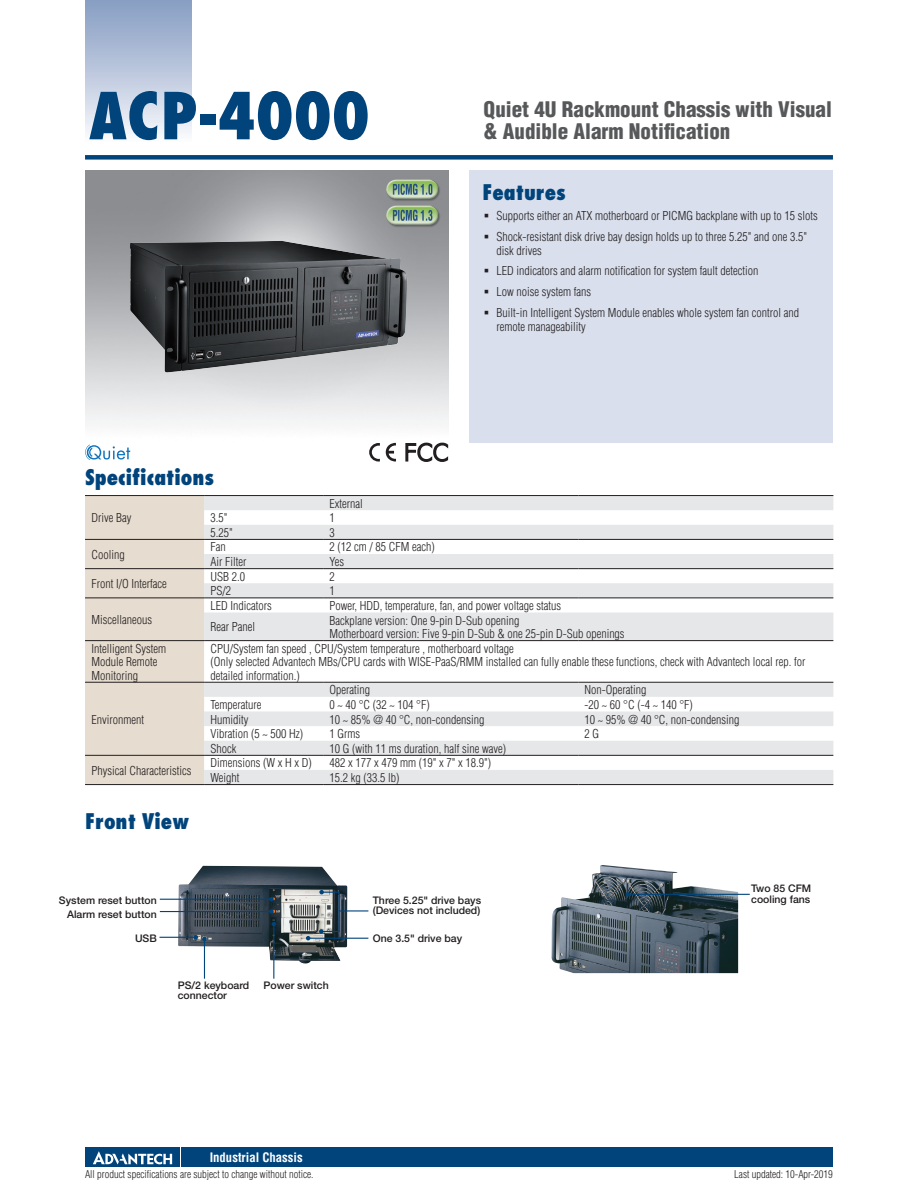
<style>
.page{position:relative;width:918px;height:1188px;background:#fff}
.page>*{position:absolute;margin:0;border:0;box-sizing:border-box;transform-origin:0 0}
.t1{font:800 condensed 63px "Futura";color:#00447b}
.t2{font:900 condensed 21px/22.5px "Helvetica";color:#57585a}
.t3{font:800 condensed 21px "Futura";color:#00447b}
.t4{font:700 condensed 12.75px "Helvetica";color:#fff}
.t5{font:300 condensed 12px/13.5px "Helvetica";color:#231f20}
.t6{font:500 10.5px/14.2px "Helvetica Neue";color:#231f20;text-align:right}
.t7{font:300 condensed 10.5px "Helvetica";color:#231f20}
</style>
<div class="page">
<div style="left:85px;top:155px;width:748px;height:5px;background:#00447b"></div>
<div style="left:85px;top:0;width:106px;height:143px;background:linear-gradient(to bottom,#849bc1,#f9fafc)"></div>
<div style="left:182px;top:1147px;width:651px;height:20px;background:#00447b"></div>
<div style="left:85px;top:1147px;width:95px;height:20px;background:#00447b"></div>
<svg style="left:93px;top:1151px;width:79px;height:14px"></svg>
<div style="left:470px;top:170px;width:363px;height:272px;background:#d9dfec"></div>
<div style="left:85px;top:496px;width:119px;height:288px;background:#e6dccf"></div>
<svg style="left:204px;top:496px;width:629px;height:288px;fill:#e7e8ea"></svg>
<hr style="left:85px;top:784px;width:119px;height:1px;background:#231f20">
<hr style="left:204px;top:784px;width:119px;height:1px;background:#231f20">
<hr style="left:323px;top:784px;width:255px;height:1px;background:#231f20">
<hr style="left:578px;top:784px;width:255px;height:1px;background:#231f20">
<hr style="left:85px;top:495px;width:119px;height:1px;background:#231f20">
<hr style="left:204px;top:495px;width:119px;height:1px;background:#231f20">
<hr style="left:323px;top:495px;width:255px;height:1px;background:#231f20">
<hr style="left:578px;top:495px;width:255px;height:1px;background:#231f20">
<hr style="left:85px;top:539px;width:119px;height:1px;background:#231f20">
<hr style="left:204px;top:539px;width:119px;height:1px;background:#231f20">
<hr style="left:323px;top:539px;width:255px;height:1px;background:#231f20">
<hr style="left:578px;top:539px;width:255px;height:1px;background:#231f20">
<hr style="left:85px;top:568px;width:119px;height:1px;background:#231f20">
<hr style="left:204px;top:568px;width:119px;height:1px;background:#231f20">
<hr style="left:323px;top:568px;width:255px;height:1px;background:#231f20">
<hr style="left:578px;top:568px;width:255px;height:1px;background:#231f20">
<hr style="left:85px;top:598px;width:119px;height:1px;background:#231f20">
<hr style="left:204px;top:598px;width:119px;height:1px;background:#231f20">
<hr style="left:323px;top:598px;width:255px;height:1px;background:#231f20">
<hr style="left:578px;top:598px;width:255px;height:1px;background:#231f20">
<hr style="left:85px;top:640px;width:119px;height:1px;background:#231f20">
<hr style="left:85px;top:682px;width:119px;height:1px;background:#231f20">
<hr style="left:85px;top:755px;width:119px;height:1px;background:#231f20">
<hr style="left:204px;top:640px;width:119px;height:1px;background:#231f20">
<hr style="left:323px;top:640px;width:255px;height:1px;background:#231f20">
<hr style="left:578px;top:640px;width:255px;height:1px;background:#231f20">
<hr style="left:204px;top:682px;width:119px;height:1px;background:#231f20">
<hr style="left:323px;top:682px;width:255px;height:1px;background:#231f20">
<hr style="left:578px;top:682px;width:255px;height:1px;background:#231f20">
<hr style="left:204px;top:755px;width:119px;height:1px;background:#231f20">
<hr style="left:323px;top:755px;width:255px;height:1px;background:#231f20">
<hr style="left:578px;top:755px;width:255px;height:1px;background:#231f20">
<img style="left:551px;top:865px;width:187px;height:108px">
<hr style="left:628px;top:894px;width:122px;height:1px;background:#00447b">
<svg style="left:625px;top:892px;width:5px;height:5px"></svg>
<img style="left:178px;top:866px;width:169px;height:97px">
<hr style="left:160px;top:899px;width:111px;height:1px;background:#00447b">
<svg style="left:269px;top:897px;width:5px;height:4px"></svg>
<hr style="left:160px;top:911px;width:111px;height:1px;background:#00447b">
<svg style="left:269px;top:909px;width:5px;height:5px"></svg>
<hr style="left:160px;top:937px;width:36px;height:1px;background:#00447b">
<hr style="left:339px;top:910px;width:29px;height:2px;background:#00447b">
<hr style="left:308px;top:938px;width:60px;height:1px;background:#00447b">
<svg style="left:306px;top:936px;width:4px;height:4px"></svg>
<div style="left:321px;top:892px;width:19px;height:40px;border:1px solid #00447b"></div>
<svg style="left:319px;top:890px;width:5px;height:4px"></svg>
<svg style="left:319px;top:929px;width:4px;height:5px"></svg>
<hr style="left:204px;top:939px;width:1px;height:40px;background:#00447b">
<svg style="left:194px;top:935px;width:13px;height:6px"></svg>
<hr style="left:273px;top:924px;width:1px;height:55px;background:#00447b">
<svg style="left:272px;top:922px;width:4px;height:4px"></svg>
<img style="left:130px;top:241px;width:277px;height:131px">
<svg style="left:369px;top:443px;width:11px;height:19px"></svg>
<svg style="left:386px;top:443px;width:10px;height:19px"></svg>
<svg style="left:405px;top:442px;width:43px;height:20px"></svg>
<svg style="left:85px;top:444px;width:45px;height:16px"></svg>
<img style="left:375px;top:170px;width:73px;height:27px">
<img style="left:375px;top:197px;width:73px;height:38px">
<h1 class="t1" style="left:89px;top:76px;width:282px">ACP-4000</h1>
<h2 class="t2" style="left:484px;top:98px;width:350px">Quiet 4U Rackmount Chassis with Visual &amp; Audible Alarm Notification</h2>
<h2 class="t3" style="left:482px;top:179px;width:85px">Features</h2>
<h2 class="t3" style="left:85px;top:464px;width:131px">Specifications</h2>
<p class="t5" style="left:91px;top:511px;width:42px">Drive Bay</p>
<p class="t5" style="left:330px;top:496px;width:35px">External</p>
<p class="t5" style="left:210px;top:511px;width:19px">3.5"</p>
<p class="t5" style="left:330px;top:511px;width:7px">1</p>
<p class="t5" style="left:210px;top:526px;width:24px">5.25"</p>
<p class="t5" style="left:330px;top:526px;width:7px">3</p>
<p class="t5" style="left:91px;top:548px;width:35px">Cooling</p>
<p class="t5" style="left:91px;top:577px;width:77px">Front I/O Interface</p>
<p class="t5" style="left:210px;top:540px;width:17px">Fan</p>
<p class="t5" style="left:330px;top:540px;width:107px">2 (12 cm / 85 CFM each)</p>
<p class="t5" style="left:210px;top:555px;width:37px">Air Filter</p>
<p class="t5" style="left:330px;top:555px;width:16px">Yes</p>
<p class="t5" style="left:210px;top:570px;width:36px">USB 2.0</p>
<p class="t5" style="left:330px;top:570px;width:7px">2</p>
<p class="t5" style="left:210px;top:584px;width:22px">PS/2</p>
<p class="t5" style="left:330px;top:584px;width:7px">1</p>
<p class="t5" style="left:497px;top:205px;width:323px;line-height:20.7px">Supports either an ATX motherboard or PICMG backplane with up to 15 slots<br>Shock-resistant disk drive bay design holds up to three 5.25" and one 3.5"</p>
<p class="t5" style="left:497px;top:240px;width:304px;line-height:20.7px">disk drives<br>LED indicators and alarm notification for system fault detection<br>Low noise system fans<br>Built-in Intelligent System Module enables whole system fan control and</p>
<p class="t5" style="left:497px;top:320px;width:91px">remote manageability</p>
<p class="t5" style="left:91px;top:613px;width:62px">Miscellaneous</p>
<p class="t5" style="left:210px;top:599px;width:63px">LED Indicators</p>
<p class="t5" style="left:329px;top:599px;width:233px">Power, HDD, temperature, fan, and power voltage status</p>
<p class="t5" style="left:210px;top:620px;width:46px">Rear Panel</p>
<p class="t5" style="left:329px;top:613px;width:297px">Backplane version: One 9-pin D-Sub opening<br>Motherboard version: Five 9-pin D-Sub &amp; one 25-pin D-Sub openings</p>
<p class="t5" style="left:91px;top:642px;width:76px">Intelligent System<br>Module Remote<br>Monitoring</p>
<p class="t5" style="left:210px;top:642px;width:597px">CPU/System fan speed , CPU/System temperature , motherboard voltage<br>(Only selected Advantech MBs/CPU cards with WISE-PaaS/RMM installed can fully enable these functions, check with Advantech local rep. for detailed information.)</p>
<p class="t5" style="left:91px;top:712px;width:54px">Environment</p>
<p class="t5" style="left:329px;top:683px;width:42px">Operating</p>
<p class="t5" style="left:585px;top:683px;width:63px">Non-Operating</p>
<p class="t5" style="left:210px;top:698px;width:53px">Temperature</p>
<p class="t5" style="left:329px;top:698px;width:102px">0 ~ 40 °C (32 ~ 104 °F)</p>
<p class="t5" style="left:585px;top:698px;width:110px">-20 ~ 60 °C (-4 ~ 140 °F)</p>
<p class="t5" style="left:210px;top:712px;width:39px">Humidity</p>
<p class="t5" style="left:329px;top:712px;width:156px">10 ~ 85% @ 40 °C, non-condensing</p>
<p class="t5" style="left:585px;top:712px;width:156px">10 ~ 95% @ 40 °C, non-condensing</p>
<p class="t5" style="left:210px;top:727px;width:94px">Vibration (5 ~ 500 Hz)</p>
<p class="t5" style="left:329px;top:727px;width:32px">1 Grms</p>
<p class="t5" style="left:585px;top:727px;width:16px">2 G</p>
<p class="t5" style="left:210px;top:742px;width:27px">Shock</p>
<p class="t5" style="left:329px;top:742px;width:178px">10 G (with 11 ms duration, half sine wave)</p>
<p class="t5" style="left:91px;top:764px;width:101px">Physical Characteristics</p>
<h2 class="t3" style="left:85px;top:808px;width:106px">Front View</h2>
<p class="t5" style="left:210px;top:756px;width:103px">Dimensions (W x H x D)</p>
<p class="t5" style="left:329px;top:756px;width:163px">482 x 177 x 479 mm (19" x 7" x 18.9")</p>
<p class="t5" style="left:210px;top:771px;width:31px">Weight</p>
<p class="t5" style="left:329px;top:771px;width:71px">15.2 kg (33.5 lb)</p>
<p class="t6" style="left:59px;top:893px;width:99px">System reset button<br>Alarm reset button</p>
<p class="t6" style="left:751px;top:881px;width:62px">Two 85 CFM</p>
<p class="t6" style="left:373px;top:893px;width:110px">Three 5.25" drive bays</p>
<p class="t6" style="left:751px;top:892px;width:61px">cooling fans</p>
<p class="t6" style="left:373px;top:903px;width:109px">(Devices not included)</p>
<p class="t6" style="left:135px;top:931px;width:23px">USB</p>
<p class="t6" style="left:373px;top:931px;width:91px">One 3.5" drive bay</p>
<p class="t6" style="left:263px;top:978px;width:67px">Power switch</p>
<p class="t6" style="left:178px;top:980px;width:73px;line-height:10.4px;text-align:left">PS/2 keyboard connector</p>
<p class="t4" style="left:210px;top:1150px;width:95px">Industrial Chassis</p>
<p class="t7" style="left:85px;top:1168px;width:230px">All product specifications are subject to change without notice.</p>
<p class="t7" style="left:734px;top:1168px;width:100px">Last updated: 10-Apr-2019</p>
</div>
